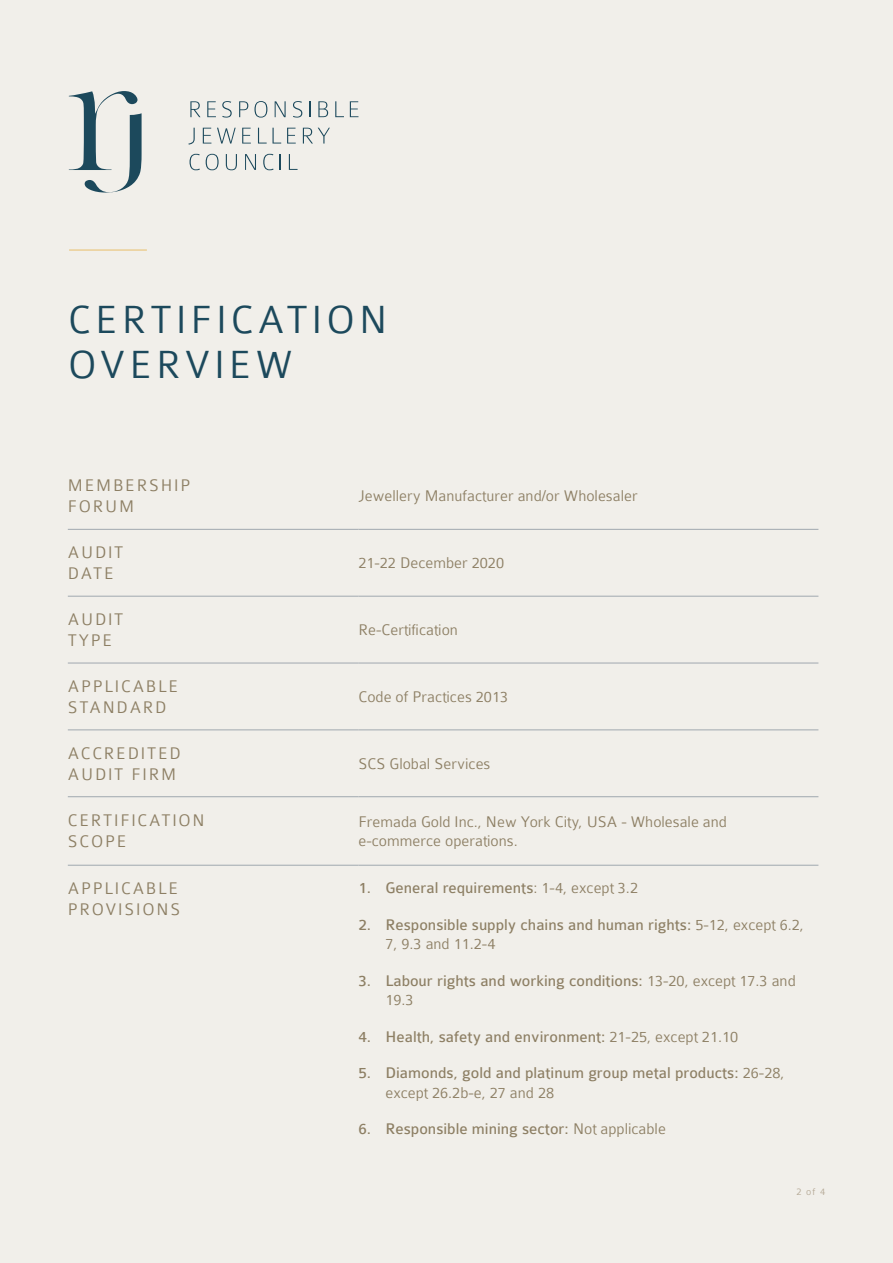
<style>
.page{position:relative;width:893px;height:1263px;background:#f1efea}
.page>*{position:absolute;margin:0;border:0;box-sizing:border-box;transform-origin:0 0}
.t1{font:300 42px/45px "Colaborate";letter-spacing:.1em;color:#1c495c}
.t2{font:300 18px/21px "Colaborate";letter-spacing:.1em;color:#8d7f64}
.t3{font:16.5px/19.5px "Colaborate";color:#8d7f64}
.t4{font:300 16.5px/19.5px "Colaborate";color:#8d7f64}
.t5{font:300 10.5px "Colaborate";color:#b5a996}
.s1{font-weight:300}
</style>
<div class="page">
<hr style="left:69px;top:249px;width:78px;height:2px;background:#e9c378">
<svg style="left:68px;top:96px;width:291px;height:75px"></svg>
<svg style="left:69px;top:91px;width:73px;height:102px"></svg>
<svg style="left:190px;top:101px;width:10px;height:16px"></svg>
<svg style="left:207px;top:101px;width:9px;height:16px"></svg>
<svg style="left:222px;top:101px;width:10px;height:17px"></svg>
<svg style="left:239px;top:101px;width:9px;height:16px"></svg>
<svg style="left:254px;top:101px;width:13px;height:17px"></svg>
<svg style="left:275px;top:101px;width:11px;height:16px"></svg>
<svg style="left:293px;top:101px;width:9px;height:17px"></svg>
<svg style="left:309px;top:101px;width:2px;height:16px"></svg>
<svg style="left:318px;top:101px;width:10px;height:16px"></svg>
<svg style="left:335px;top:101px;width:9px;height:16px"></svg>
<svg style="left:350px;top:101px;width:8px;height:16px"></svg>
<svg style="left:188px;top:128px;width:7px;height:17px"></svg>
<svg style="left:203px;top:128px;width:8px;height:16px"></svg>
<svg style="left:217px;top:128px;width:19px;height:16px"></svg>
<svg style="left:242px;top:128px;width:9px;height:16px"></svg>
<svg style="left:258px;top:128px;width:23px;height:16px"></svg>
<svg style="left:287px;top:128px;width:9px;height:16px"></svg>
<svg style="left:303px;top:128px;width:27px;height:16px"></svg>
<svg style="left:190px;top:154px;width:10px;height:16px"></svg>
<svg style="left:206px;top:154px;width:13px;height:16px"></svg>
<svg style="left:226px;top:154px;width:11px;height:16px"></svg>
<svg style="left:245px;top:154px;width:11px;height:16px"></svg>
<svg style="left:263px;top:154px;width:11px;height:16px"></svg>
<svg style="left:280px;top:154px;width:1px;height:16px"></svg>
<svg style="left:289px;top:154px;width:9px;height:16px"></svg>
<hr style="left:68px;top:529px;width:290px;height:1px;background:#a0a8af">
<hr style="left:358px;top:529px;width:460px;height:1px;background:#a0a8af">
<hr style="left:68px;top:596px;width:290px;height:1px;background:#a0a8af">
<hr style="left:358px;top:596px;width:460px;height:1px;background:#a0a8af">
<hr style="left:68px;top:663px;width:290px;height:1px;background:#a0a8af">
<hr style="left:358px;top:663px;width:460px;height:1px;background:#a0a8af">
<hr style="left:68px;top:730px;width:290px;height:1px;background:#a0a8af">
<hr style="left:358px;top:730px;width:460px;height:1px;background:#a0a8af">
<hr style="left:68px;top:796px;width:290px;height:1px;background:#a0a8af">
<hr style="left:358px;top:796px;width:460px;height:1px;background:#a0a8af">
<hr style="left:68px;top:865px;width:290px;height:1px;background:#a0a8af">
<hr style="left:358px;top:865px;width:460px;height:1px;background:#a0a8af">
<h1 class="t1" style="left:68px;top:298px;width:321px">CERTIFICATION<br>OVERVIEW</h1>
<p class="t2" style="left:68px;top:475px;width:124px">MEMBERSHIP<br>FORUM</p>
<p class="t4" style="left:358px;top:486px;width:281px">Jewellery Manufacturer and/or Wholesaler</p>
<p class="t2" style="left:68px;top:542px;width:57px">AUDIT<br>DATE</p>
<p class="t4" style="left:358px;top:553px;width:147px">21-22 December 2020</p>
<p class="t2" style="left:68px;top:609px;width:57px">AUDIT<br>TYPE</p>
<p class="t4" style="left:358px;top:620px;width:101px">Re-Certification</p>
<p class="t2" style="left:68px;top:676px;width:112px">APPLICABLE<br>STANDARD</p>
<p class="t4" style="left:358px;top:687px;width:151px">Code of Practices 2013</p>
<p class="t2" style="left:68px;top:742px;width:114px">ACCREDITED<br>AUDIT FIRM</p>
<p class="t4" style="left:358px;top:754px;width:134px">SCS Global Services</p>
<p class="t2" style="left:68px;top:810px;width:138px">CERTIFICATION<br>SCOPE</p>
<p class="t4" style="left:358px;top:812px;width:370px">Fremada Gold Inc., New York City, USA - Wholesale and e-commerce operations.</p>
<p class="t2" style="left:68px;top:878px;width:114px">APPLICABLE<br>PROVISIONS</p>
<p class="t3" style="left:358px;top:878px;width:281px">1. General requirements<span class="s1">: 1-4, except 3.2</span></p>
<p class="t3" style="left:385px;top:915px;width:420px;text-indent:-27px">2. Responsible supply chains and human rights: <span class="s1">5-12, except 6.2,<br>7, 9.3 and 11.2-4</span></p>
<p class="t3" style="left:385px;top:971px;width:412px;text-indent:-27px">3. Labour rights and working conditions: <span class="s1">13-20, except 17.3 and<br>19.3</span></p>
<p class="t3" style="left:358px;top:1027px;width:381px">4. Health, safety and environment: <span class="s1">21-25, except 21.10</span></p>
<p class="t3" style="left:385px;top:1063px;width:401px;text-indent:-27px">5. Diamonds, gold and platinum group metal products: <span class="s1">26-28, except 26.2b-e, 27 and 28</span></p>
<p class="t3" style="left:358px;top:1119px;width:309px">6. Responsible mining sector: <span class="s1">Not applicable</span></p>
<p class="t5" style="left:796px;top:1186px;width:30px">2 of 4</p>
</div>
